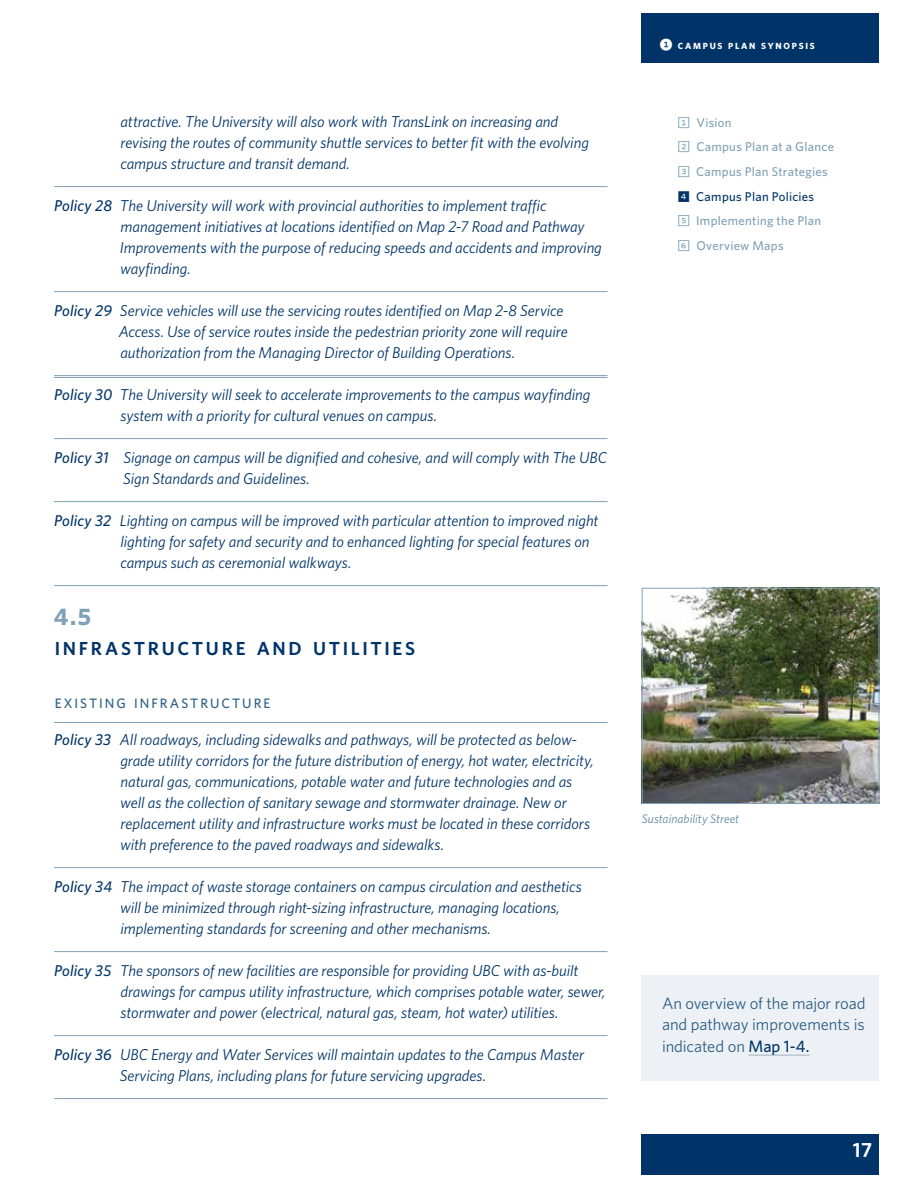
<style>
.page{position:relative;width:918px;height:1188px;background:#fff}
.page>*{position:absolute;margin:0;border:0;box-sizing:border-box;transform-origin:0 0}
.t1{font:700 24px "Whitney";color:#80a1b6}
.t2{font:600 20.7px "Whitney";color:#fff}
.t3{font:600 18.9px "Whitney";letter-spacing:.145em;color:#003468}
.t4{font:16.5px/21.8px "Whitney";letter-spacing:-.005em;color:#2b5f86;text-align:justify}
.t5{font:italic 15.75px/21px "Whitney";letter-spacing:-.005em;color:#003468}
.t6{font:500 13.65px "Whitney";letter-spacing:.145em;color:#2b5f86}
.t7{font:500 12.75px/24.6px "Whitney";letter-spacing:.02em;color:#80a1b6}
.t8{font:italic 12.3px "Whitney";letter-spacing:.005em;color:#5d87a1}
.t9{font:700 8.85px "Whitney";letter-spacing:.195em;color:#fff}
.s1{font-weight:500}
.s2{font-family:"Whitney Index Black Rd Bd";font-weight:400;font-size:12.75px}
.s3{font-family:"Whitney Index White Sq Md";font-weight:400}
.s4{font-family:"Whitney Index Black Sq Md";font-weight:400;color:#003468}
.s5{color:#003468}
.s6{font-weight:500;color:#003468}
</style>
<div class="page">
<div style="left:642px;top:1134px;width:237px;height:40px;background:#003468"></div>
<div style="left:642px;top:14px;width:237px;height:49px;background:#003468"></div>
<hr style="left:54px;top:186px;width:554px;height:1px;background:#80a1b6">
<hr style="left:54px;top:291px;width:554px;height:1px;background:#80a1b6">
<hr style="left:54px;top:375px;width:554px;height:1px;background:#80a1b6">
<hr style="left:54px;top:377px;width:554px;height:1px;background:#80a1b6">
<hr style="left:54px;top:438px;width:554px;height:1px;background:#80a1b6">
<hr style="left:54px;top:501px;width:554px;height:1px;background:#80a1b6">
<hr style="left:54px;top:585px;width:554px;height:1px;background:#80a1b6">
<hr style="left:54px;top:722px;width:554px;height:1px;background:#80a1b6">
<hr style="left:54px;top:867px;width:554px;height:1px;background:#80a1b6">
<hr style="left:54px;top:951px;width:554px;height:1px;background:#80a1b6">
<hr style="left:54px;top:1035px;width:554px;height:1px;background:#80a1b6">
<hr style="left:54px;top:1098px;width:554px;height:1px;background:#80a1b6">
<div style="left:642px;top:975px;width:237px;height:105px;background:#edf1f5"></div>
<hr style="left:749px;top:1054px;width:61px;height:2px;background:#b9c7d4">
<img style="left:644px;top:590px;width:233px;height:212px">
<div style="left:642px;top:588px;width:237px;height:216px;border:1px solid #80a1b6"></div>
<p class="t5" style="left:120px;top:111px;width:470px">attractive. The University will also work with TransLink on increasing and revising the routes of community shuttle services to better fit with the evolving campus structure and transit demand.</p>
<p class="t5" style="left:120px;top:195px;width:484px;text-indent:-66px"><span class="s1">Policy 28</span> The University will work with provincial authorities to implement traffic management initiatives at locations identified on Map 2-7 Road and Pathway Improvements with the purpose of reducing speeds and accidents and improving wayfinding.</p>
<p class="t5" style="left:119px;top:300px;width:451px;text-indent:-65px"><span class="s1">Policy 29</span> Service vehicles will use the servicing routes identified on Map 2-8 Service<br>Access. Use of service routes inside the pedestrian priority zone will require authorization from the Managing Director of Building Operations.</p>
<p class="t5" style="left:121px;top:384px;width:471px;text-indent:-66px"><span class="s1">Policy 30</span> The University will seek to accelerate improvements to the campus wayfinding system with a priority for cultural venues on campus.</p>
<p class="t5" style="left:123px;top:447px;width:485px;text-indent:-69px"><span class="s1">Policy 31</span> Signage on campus will be dignified and cohesive, and will comply with The UBC<br>Sign Standards and Guidelines.</p>
<p class="t5" style="left:120px;top:510px;width:480px;text-indent:-66px"><span class="s1">Policy 32</span> Lighting on campus will be improved with particular attention to improved night lighting for safety and security and to enhanced lighting for special features on campus such as ceremonial walkways.</p>
<h1 class="t1" style="left:54px;top:601px;width:39px">4.5</h1>
<p class="t3" style="left:55px;top:636px;width:362px">INFRASTRUCTURE AND UTILITIES</p>
<p class="t6" style="left:55px;top:694px;width:217px">EXISTING INFRASTRUCTURE</p>
<p class="t5" style="left:120px;top:729px;width:475px;text-indent:-66px"><span class="s1">Policy 33</span> All roadways, including sidewalks and pathways, will be protected as below&shy;grade utility corridors for the future distribution of energy, hot water, electricity, natural gas, communications, potable water and future technologies and as well as the collection of sanitary sewage and stormwater drainage. New or replacement utility and infrastructure works must be located in these corridors with preference to the paved roadways and sidewalks.</p>
<p class="t5" style="left:120px;top:876px;width:463px;text-indent:-66px"><span class="s1">Policy 34</span> The impact of waste storage containers on campus circulation and aesthetics will be minimized through right-sizing infrastructure, managing locations, implementing standards for screening and other mechanisms.</p>
<p class="t5" style="left:120px;top:960px;width:487px;text-indent:-66px"><span class="s1">Policy 35</span> The sponsors of new facilities are responsible for providing UBC with as-built drawings for campus utility infrastructure, which comprises potable water, sewer, stormwater and power (electrical, natural gas, steam, hot water) utilities.</p>
<p class="t5" style="left:120px;top:1044px;width:466px;text-indent:-66px"><span class="s1">Policy 36</span> UBC Energy and Water Services will maintain updates to the Campus Master<br>Servicing Plans, including plans for future servicing upgrades.</p>
<p class="t9" style="left:660px;top:40px;width:157px"><span class="s2">1</span> CAMPUS PLAN SYNOPSIS</p>
<p class="t7" style="left:677px;top:110px;width:158px"><span class="s3">1</span> Vision<br><span class="s3">2</span> Campus Plan at a Glance<br><span class="s3">3</span> Campus Plan Strategies<br><span class="s4">4</span> <span class="s5">Campus Plan Policies<br></span><span class="s3">5</span> Implementing the Plan<br><span class="s3">6</span> Overview Maps</p>
<p class="t8" style="left:642px;top:810px;width:99px">Sustainability Street</p>
<p class="t4" style="left:662px;top:992px;width:205px">An overview of the major road and pathway improvements is indicated on <span class="s6">Map 1-4.</span></p>
<h2 class="t2" style="left:853px;top:1136px;width:21px">17</h2>
</div>
